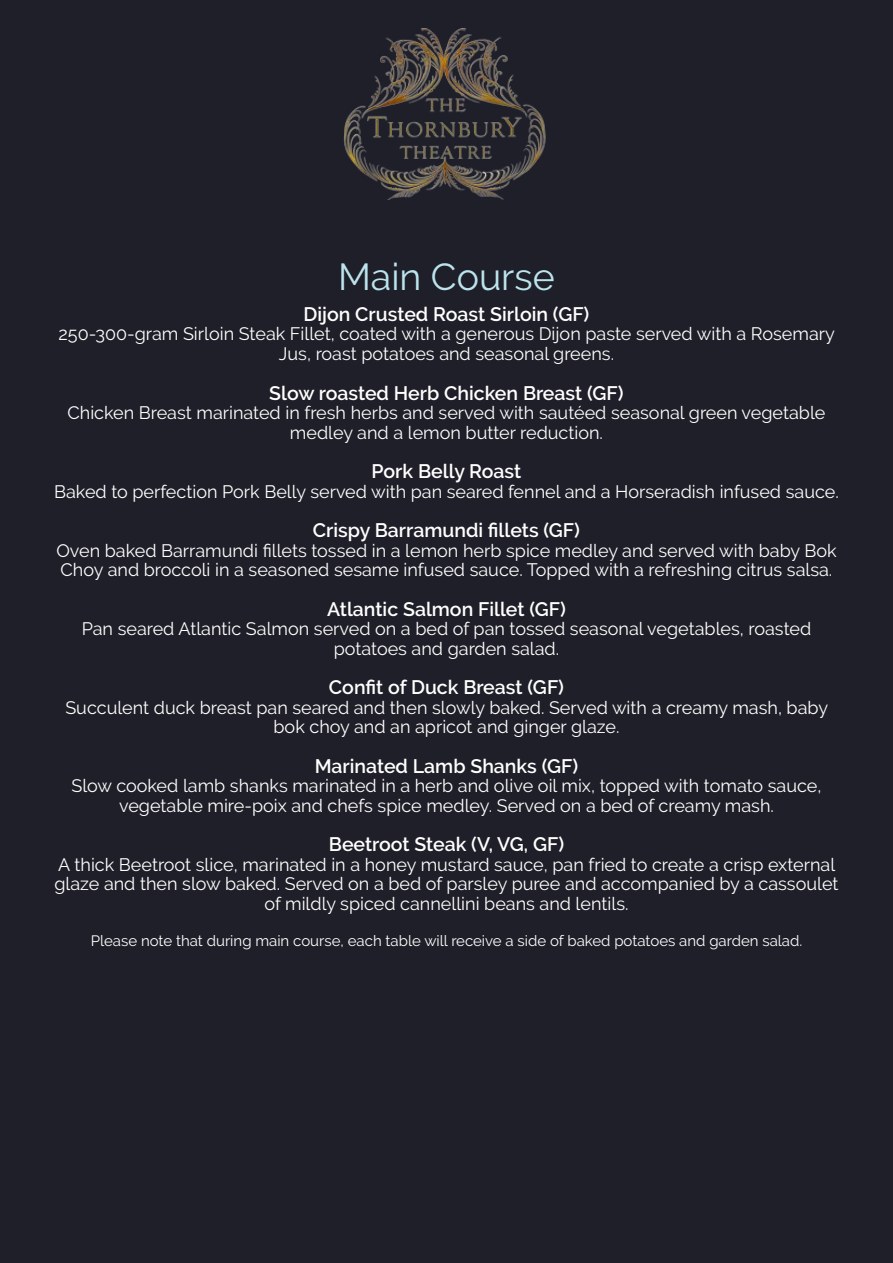
<style>
.page{position:relative;width:893px;height:1263px;background:#1f1f29}
.page>*{position:absolute;margin:0;border:0;box-sizing:border-box;transform-origin:0 0}
.t1{font:37.5px "Raleway";color:#bce4ed}
.t2{font:600 19.5px "Raleway";color:#fff}
.t3{font:18px/19.5px "Raleway";color:#fff;text-align:center}
.t4{font:15px "Raleway";color:#fff}
</style>
<div class="page">
<img style="left:344px;top:28px;width:202px;height:172px">
<h1 class="t1" style="left:338px;top:255px;width:218px">Main Course</h1>
<p class="t2" style="left:304px;top:303px;width:287px">Dijon Crusted Roast Sirloin (GF)</p>
<p class="t3" style="left:59px;top:324px;width:778px">250-300-gram Sirloin Steak Fillet, coated with a generous Dijon paste served with a Rosemary<br>Jus, roast potatoes and seasonal greens.</p>
<p class="t2" style="left:269px;top:381px;width:356px">Slow roasted Herb Chicken Breast (GF)</p>
<p class="t3" style="left:67px;top:403px;width:759px">Chicken Breast marinated in fresh herbs and served with sautéed seasonal green vegetable medley and a lemon butter reduction.</p>
<p class="t2" style="left:371px;top:460px;width:151px">Pork Belly Roast</p>
<p class="t3" style="left:54px;top:481px;width:786px">Baked to perfection Pork Belly served with pan seared fennel and a Horseradish infused sauce.</p>
<p class="t2" style="left:313px;top:519px;width:269px">Crispy Barramundi fillets (GF)</p>
<p class="t3" style="left:56px;top:540px;width:782px;text-align:left">Oven baked Barramundi fillets tossed in a lemon herb spice medley and served with baby Bok<br>Choy and broccoli in a seasoned sesame infused sauce. Topped with a refreshing citrus salsa.</p>
<p class="t2" style="left:327px;top:597px;width:240px">Atlantic Salmon Fillet (GF)</p>
<p class="t3" style="left:82px;top:619px;width:731px">Pan seared Atlantic Salmon served on a bed of pan tossed seasonal vegetables, roasted potatoes and garden salad.</p>
<p class="t2" style="left:329px;top:676px;width:237px">Confit of Duck Breast (GF)</p>
<p class="t3" style="left:65px;top:697px;width:764px">Succulent duck breast pan seared and then slowly baked. Served with a creamy mash, baby bok choy and an apricot and ginger glaze.</p>
<p class="t2" style="left:315px;top:754px;width:265px">Marinated Lamb Shanks (GF)</p>
<p class="t3" style="left:71px;top:776px;width:751px">Slow cooked lamb shanks marinated in a herb and olive oil mix, topped with tomato sauce, vegetable mire-poix and chefs spice medley. Served on a bed of creamy mash.</p>
<p class="t2" style="left:329px;top:833px;width:237px">Beetroot Steak (V, VG, GF)</p>
<p class="t3" style="left:54px;top:854px;width:786px">A thick Beetroot slice, marinated in a honey mustard sauce, pan fried to create a crisp external glaze and then slow baked. Served on a bed of parsley puree and accompanied by a cassoulet of mildly spiced cannellini beans and lentils.</p>
<p class="t4" style="left:91px;top:932px;width:713px">Please note that during main course, each table will receive a side of baked potatoes and garden salad.</p>
</div>
